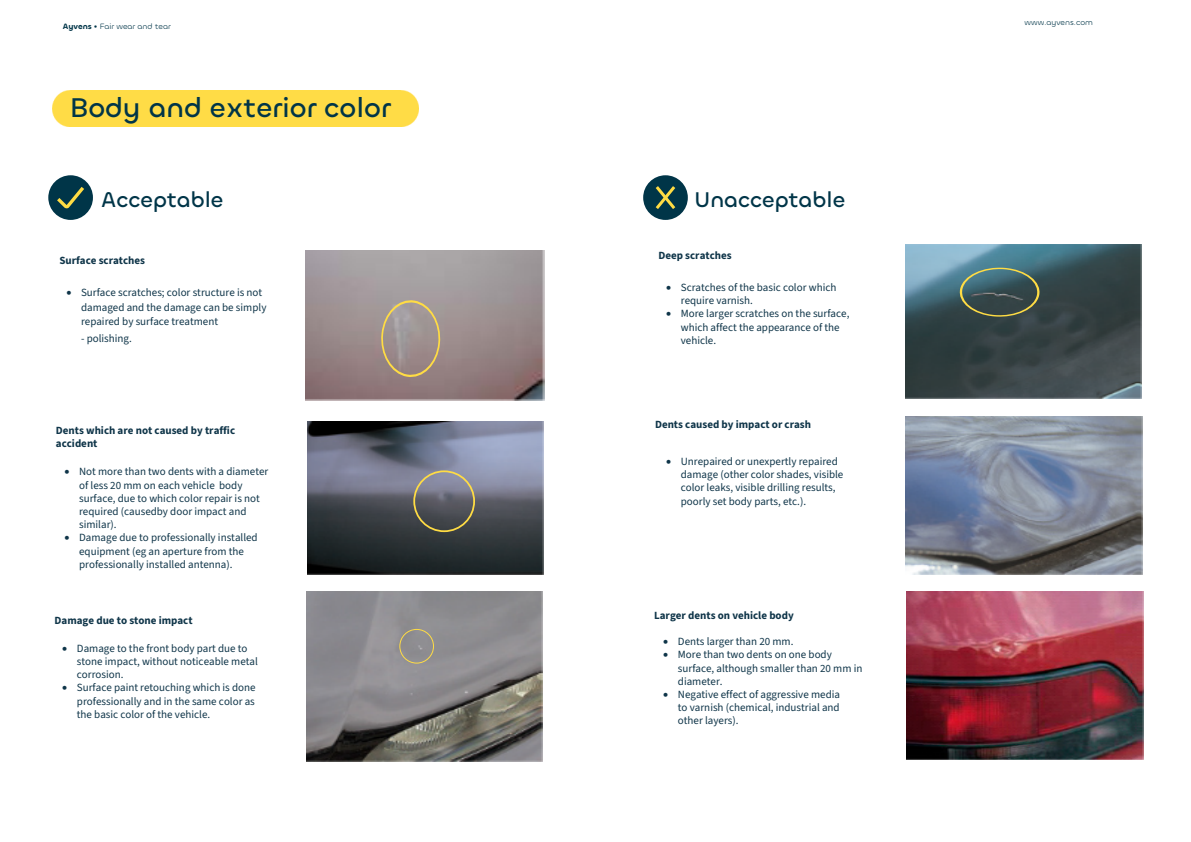
<style>
.page{position:relative;width:1191px;height:842px;background:#fff}
.page>*{position:absolute;margin:0;border:0;box-sizing:border-box;transform-origin:0 0}
.t1{font:500 28px "Chillax";color:#003548}
.t2{font:500 22px "Chillax";color:#003548}
.t3{font:11px/13.2px "Source Sans 3";color:#0f3549}
.t4{font:11px/13.2px "Source Sans 3";color:#0f3549}
.t5{font:700 11px/13.2px "Source Sans 3";color:#0f3549}
.t6{font:700 11px "Source Sans 3";color:#0f3549}
.t7{font:8px "Chillax";color:#003548}
.s1{font-weight:600}
</style>
<div class="page">
<img style="left:906px;top:244px;width:236px;height:154px">
<div style="left:52px;top:91px;width:367px;height:35px;background:#ffdc46"></div>
<div style="left:643px;top:175px;width:45px;height:45px;background:#003548;border-radius:50%"></div>
<svg style="left:655px;top:186px;width:21px;height:23px"></svg>
<div style="left:48px;top:175px;width:45px;height:45px;background:#003548;border-radius:50%"></div>
<svg style="left:57px;top:187px;width:27px;height:22px"></svg>
<img style="left:307px;top:422px;width:236px;height:152px">
<img style="left:306px;top:592px;width:236px;height:169px">
<img style="left:305px;top:250px;width:240px;height:151px">
<div style="left:413px;top:470px;width:62px;height:62px;border:2px solid #ffdc44;border-radius:50%"></div>
<div style="left:399px;top:629px;width:35px;height:35px;border:1px solid #ffdc44;border-radius:50%"></div>
<svg style="left:377px;top:294px;width:67px;height:89px;background:#a3948b"></svg>
<svg style="left:953px;top:264px;width:92px;height:56px;background:#48605e"></svg>
<img style="left:906px;top:417px;width:236px;height:157px">
<img style="left:907px;top:592px;width:236px;height:167px">
<p class="t7" style="left:63px;top:22px;width:109px"><span class="s1">Ayvens •</span> Fair wear and tear</p>
<h1 class="t1" style="left:70px;top:91px;width:322px">Body and exterior color</h1>
<h2 class="t2" style="left:101px;top:186px;width:124px">Acceptable</h2>
<h2 class="t2" style="left:694px;top:186px;width:152px">Unacceptable</h2>
<p class="t5" style="left:59px;top:254px;width:87px">Surface scratches</p>
<p class="t3" style="left:81px;top:285px;width:187px;line-height:14.7px;text-indent:-15px">• Surface scratches; color structure is not damaged and the damage can be simply repaired by surface treatment</p>
<p class="t3" style="left:81px;top:332px;width:52px">- polishing.</p>
<p class="t5" style="left:56px;top:424px;width:181px">Dents which are not caused by traffic accident</p>
<p class="t3" style="left:79px;top:466px;width:191px;text-indent:-15px">• Not more than two dents with a diameter of less 20 mm on each vehicle body surface, due to which color repair is not required (causedby door impact and similar).</p>
<p class="t3" style="left:79px;top:532px;width:180px;text-indent:-15px">• Damage due to professionally installed equipment (eg an aperture from the professionally installed antenna).</p>
<p class="t5" style="left:55px;top:614px;width:140px">Damage due to stone impact</p>
<p class="t3" style="left:77px;top:642px;width:182px;text-indent:-15px">• Damage to the front body part due to stone impact, without noticeable metal corrosion.</p>
<p class="t3" style="left:77px;top:681px;width:180px;text-align:justify;text-indent:-15px">• Surface paint retouching which is done professionally and in the same color as the basic color of the vehicle.</p>
<p class="t5" style="left:658px;top:249px;width:75px">Deep scratches</p>
<p class="t3" style="left:681px;top:281px;width:157px;text-indent:-15px">• Scratches of the basic color which require varnish.</p>
<p class="t3" style="left:681px;top:307px;width:170px;text-indent:-15px">• More larger scratches on the surface, which affect the appearance of the vehicle.</p>
<p class="t5" style="left:655px;top:418px;width:158px">Dents caused by impact or crash</p>
<p class="t3" style="left:681px;top:455px;width:164px;text-indent:-15px">• Unrepaired or unexpertly repaired damage (other color shades, visible color leaks, visible drilling results, poorly set body parts, etc.).</p>
<p class="t6" style="left:654px;top:608px;width:141px">Larger dents on vehicle body</p>
<p class="t4" style="left:663px;top:635px;width:132px">• Dents larger than 20 mm.</p>
<p class="t4" style="left:678px;top:648px;width:186px;text-indent:-15px">• More than two dents on one body surface, although smaller than 20 mm in diameter.</p>
<p class="t4" style="left:678px;top:688px;width:164px;text-align:justify;text-indent:-15px">• Negative effect of aggressive media to varnish (chemical, industrial and other layers).</p>
<p class="t7" style="left:1024px;top:18px;width:70px">www.ayvens.com</p>
</div>
